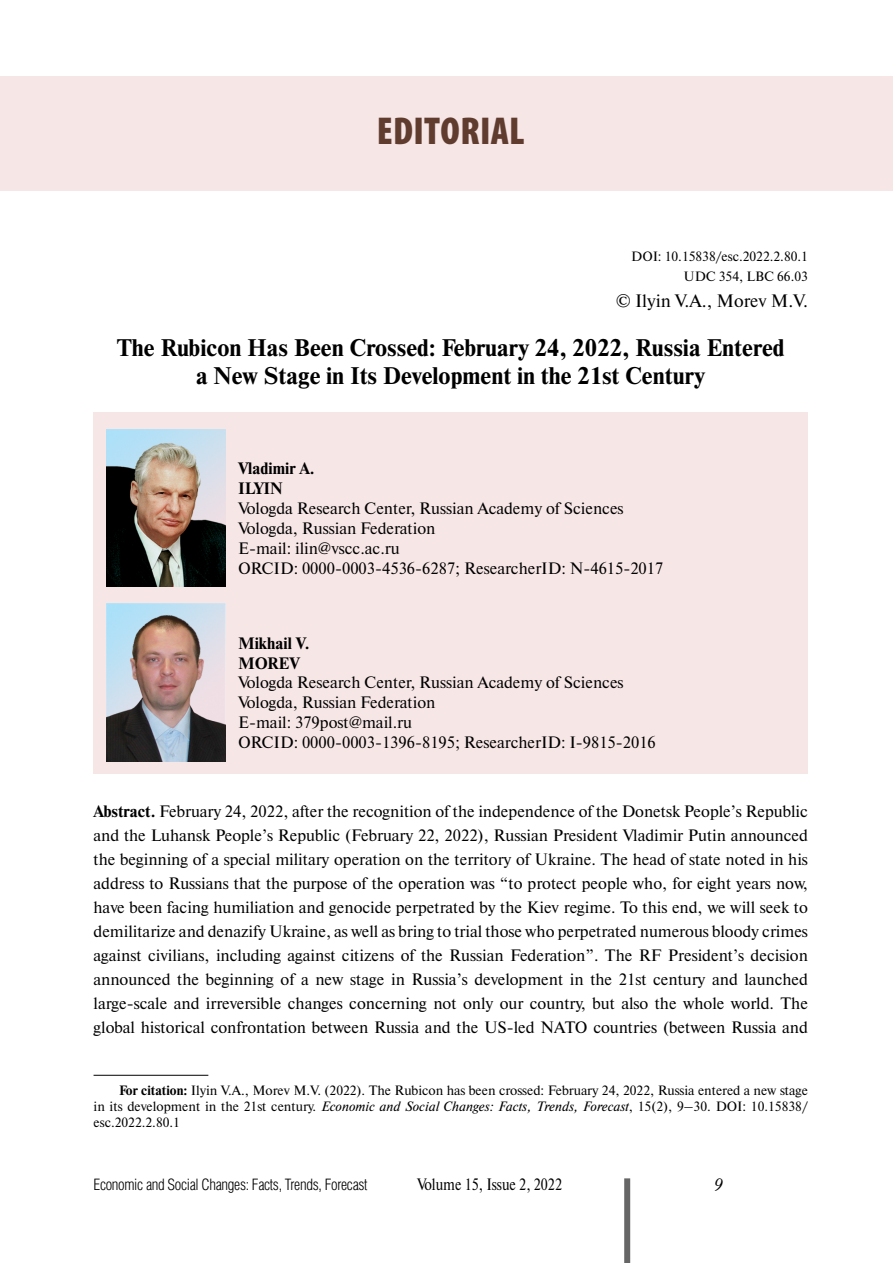
<style>
.page{position:relative;width:893px;height:1263px;background:#fff}
.page>*{position:absolute;margin:0;border:0;box-sizing:border-box;transform-origin:0 0}
.t1{font:900 condensed 39px "Myriad Pro";letter-spacing:.01em;color:#603c2f}
.t2{font:700 24px/28.8px "Newton C";color:#000;text-align:center}
.t3{font:18px "Newton C";color:#000}
.t4{font:italic 18px "Academy";color:#000}
.t5{font:16.5px/24px "Newton C";color:#000}
.t6{font:700 16.5px/19.8px "Newton C";color:#000}
.t7{font:16.5px "Newton C";color:#000;scale:.85 1}
.t8{font:300 15.75px "Helios Cond";letter-spacing:-.02em;color:#000}
.t9{font:13.5px/16.2px "Newton C";color:#000;text-align:justify}
.s1{font-weight:700}
.s2{font-style:italic}
</style>
<div class="page">
<div style="left:624px;top:1178px;width:6px;height:85px;background:#666"></div>
<div style="left:94px;top:412px;width:714px;height:362px;background:#f7e6e6"></div>
<hr style="left:94px;top:1075px;width:114px;height:1px;background:#000">
<img style="left:106px;top:604px;width:119px;height:157px">
<img style="left:106px;top:429px;width:119px;height:158px">
<div style="left:0;top:76px;width:893px;height:114px;background:#f7e6e6"></div>
<h1 class="t1" style="left:377px;top:106px;width:149px">EDITORIAL</h1>
<p class="t9" style="left:631px;top:246px;width:178px;line-height:20.4px;text-align:right">DOI: 10.15838/esc.2022.2.80.1<br>UDC 354, LBC 66.03</p>
<p class="t3" style="left:616px;top:291px;width:194px">© Ilyin V.A., Morev M.V.</p>
<h2 class="t2" style="left:117px;top:333px;width:669px">The Rubicon Has Been Crossed: February 24, 2022, Russia Entered a New Stage in Its Development in the 21st Century</h2>
<p class="t6" style="left:238px;top:459px;width:78px">Vladimir A.<br>ILYIN</p>
<p class="t5" style="left:238px;top:499px;width:427px;line-height:19.8px">Vologda Research Center, Russian Academy of Sciences Vologda, Russian Federation<br>E-mail: ilin@vscc.ac.ru<br>ORCID: 0000-0003-4536-6287; ResearcherID: N-4615-2017</p>
<p class="t6" style="left:238px;top:633px;width:73px">Mikhail V.<br>MOREV</p>
<p class="t5" style="left:238px;top:673px;width:419px;line-height:19.8px">Vologda Research Center, Russian Academy of Sciences Vologda, Russian Federation<br>E-mail: 379post@mail.ru<br>ORCID: 0000-0003-1396-8195; ResearcherID: I-9815-2016</p>
<p class="t5" style="left:94px;top:799px;width:716px;text-align:justify"><span class="s1">Abstract.</span> February 24, 2022, after the recognition of the independence of the Donetsk People’s Republic and the Luhansk People’s Republic (February 22, 2022), Russian President Vladimir Putin announced the beginning of a special military operation on the territory of Ukraine. The head of state noted in his address to Russians that the purpose of the operation was “to protect people who, for eight years now, have been facing humiliation and genocide perpetrated by the Kiev regime. To this end, we will seek to demilitarize and denazify Ukraine, as well as bring to trial those who perpetrated numerous bloody crimes against civilians, including against citizens of the Russian Federation”. The RF President’s decision announced the beginning of a new stage in Russia’s development in the 21st century and launched large-scale and irreversible changes concerning not only our country, but also the whole world. The global historical confrontation between Russia and the US-led NATO countries (between Russia and</p>
<p class="t9" style="left:94px;top:1082px;width:716px;text-indent:26px"><span class="s1">For citation:</span> Ilyin V.A., Morev M.V. (2022). The Rubicon has been crossed: February 24, 2022, Russia entered a new stage in its development in the 21st century. <span class="s2">Economic and Social Changes: Facts, Trends, Forecast</span>, 15(2), 9–30. DOI: 10.15838/ esc.2022.2.80.1</p>
<p class="t8" style="left:94px;top:1176px;width:276px">Economic and Social Changes: Facts, Trends, Forecast</p>
<p class="t7" style="left:417px;top:1176px;width:172px">Volume 15, Issue 2, 2022</p>
<p class="t4" style="left:714px;top:1174px;width:10px">9</p>
</div>
